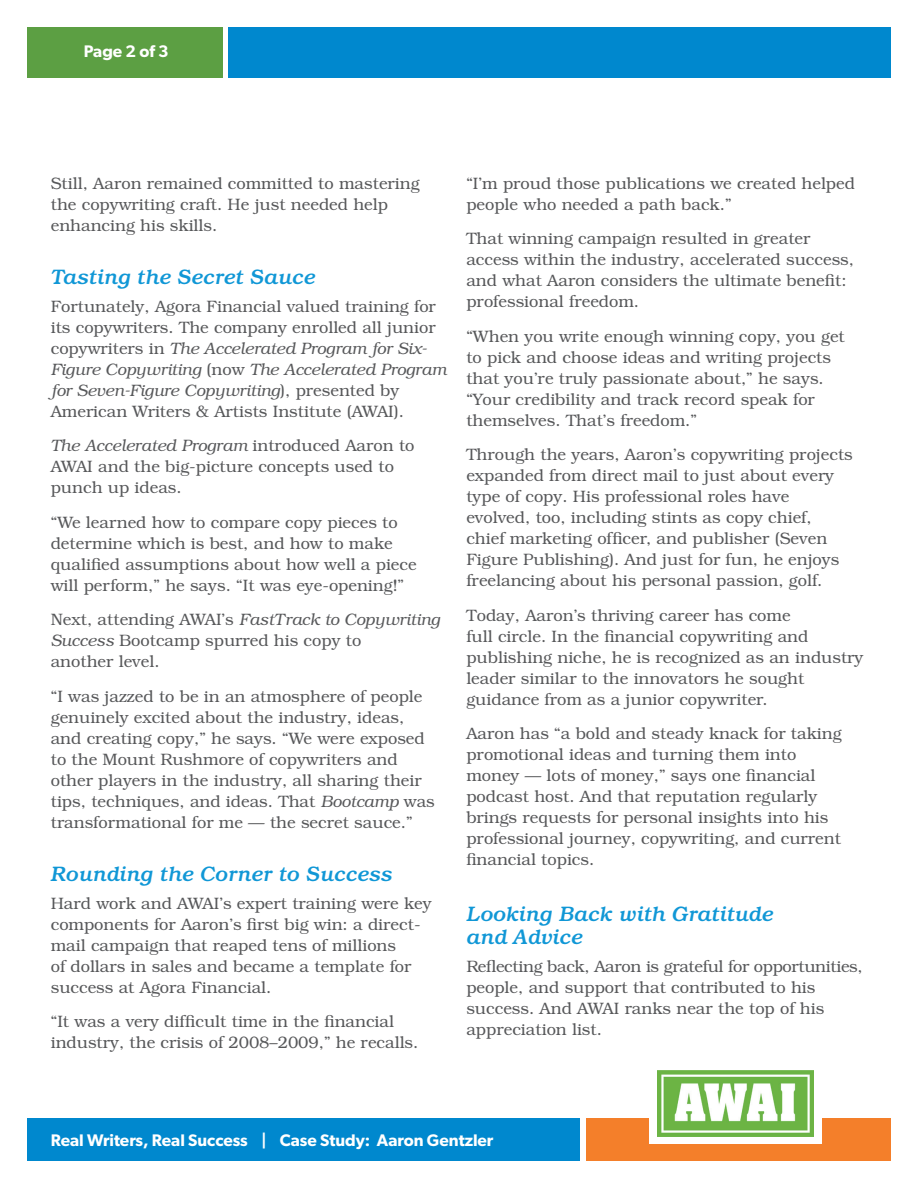
<style>
.page{position:relative;width:918px;height:1188px;background:#fff}
.page>*{position:absolute;margin:0;border:0;box-sizing:border-box;transform-origin:0 0}
.t1{font:italic 500 21px/22.5px "Bookman ITC Std";color:#1097d6}
.t2{font:600 16.8px "Gibson";color:#fff}
.t3{font:300 16.5px/21px "Bookman ITC Std";color:#57585a}
.s1{font-style:italic}
</style>
<div class="page">
<div style="left:229px;top:27px;width:662px;height:51px;background:#0088ce"></div>
<div style="left:27px;top:1119px;width:553px;height:42px;background:#0088ce"></div>
<div style="left:27px;top:27px;width:195px;height:51px;background:#5c9f43"></div>
<div style="left:586px;top:1119px;width:305px;height:42px;background:#f47f2a"></div>
<div style="left:649px;top:1061px;width:173px;height:83px;background:#fff"></div>
<img style="left:657px;top:1070px;width:156px;height:66px">
<p class="t2" style="left:84px;top:42px;width:86px">Page 2 of 3</p>
<p class="t3" style="left:51px;top:174px;width:370px">Still, Aaron remained committed to mastering the copywriting craft. He just needed help enhancing his skills.</p>
<p class="t1" style="left:51px;top:267px;width:266px">Tasting the Secret Sauce</p>
<p class="t3" style="left:51px;top:297px;width:397px">Fortunately, Agora Financial valued training for its copywriters. The company enrolled all junior copywriters in <span class="s1">The Accelerated Program for Six-Figure Copywriting</span> (now <span class="s1">The Accelerated Program for Seven-Figure Copywriting</span>), presented by American Writers &amp; Artists Institute (AWAI).</p>
<p class="t3" style="left:51px;top:436px;width:365px"><span class="s1">The Accelerated Program</span> introduced Aaron to<br>AWAI and the big-picture concepts used to punch up ideas.</p>
<p class="t3" style="left:51px;top:513px;width:367px">“We learned how to compare copy pieces to determine which is best, and how to make qualified assumptions about how well a piece will perform,” he says. “It was eye-opening!”</p>
<p class="t3" style="left:51px;top:610px;width:391px">Next, attending AWAI’s <span class="s1">FastTrack to Copywriting<br>Success</span> Bootcamp spurred his copy to<br>another level.</p>
<p class="t3" style="left:51px;top:687px;width:386px">“I was jazzed to be in an atmosphere of people genuinely excited about the industry, ideas, and creating copy,” he says. “We were exposed to the Mount Rushmore of copywriters and other players in the industry, all sharing their tips, techniques, and ideas. That <span class="s1">Bootcamp</span> was transformational for me — the secret sauce.”</p>
<p class="t1" style="left:51px;top:864px;width:343px">Rounding the Corner to Success</p>
<p class="t3" style="left:51px;top:894px;width:382px">Hard work and AWAI’s expert training were key components for Aaron’s first big win: a direct&shy;mail campaign that reaped tens of millions<br>of dollars in sales and became a template for success at Agora Financial.</p>
<p class="t3" style="left:51px;top:1012px;width:369px">“It was a very difficult time in the financial industry, the crisis of 2008–2009,” he recalls.</p>
<p class="t3" style="left:466px;top:174px;width:390px">“I’m proud those publications we created helped people who needed a path back.”</p>
<p class="t3" style="left:466px;top:229px;width:389px">That winning campaign resulted in greater access within the industry, accelerated success, and what Aaron considers the ultimate benefit: professional freedom.</p>
<p class="t3" style="left:466px;top:327px;width:380px">“When you write enough winning copy, you get to pick and choose ideas and writing projects that you’re truly passionate about,” he says. “Your credibility and track record speak for themselves. That’s freedom.”</p>
<p class="t3" style="left:466px;top:445px;width:388px">Through the years, Aaron’s copywriting projects expanded from direct mail to just about every type of copy. His professional roles have evolved, too, including stints as copy chief, chief marketing officer, and publisher (Seven Figure Publishing). And just for fun, he enjoys freelancing about his personal passion, golf.</p>
<p class="t3" style="left:466px;top:606px;width:399px">Today, Aaron’s thriving career has come<br>full circle. In the financial copywriting and publishing niche, he is recognized as an industry leader similar to the innovators he sought guidance from as a junior copywriter.</p>
<p class="t3" style="left:466px;top:724px;width:377px">Aaron has “a bold and steady knack for taking promotional ideas and turning them into money — lots of money,” says one financial podcast host. And that reputation regularly brings requests for personal insights into his professional journey, copywriting, and current financial topics.</p>
<p class="t1" style="left:466px;top:904px;width:309px">Looking Back with Gratitude and Advice</p>
<p class="t3" style="left:466px;top:957px;width:398px">Reflecting back, Aaron is grateful for opportunities, people, and support that contributed to his success. And AWAI ranks near the top of his appreciation list.</p>
<p class="t2" style="left:51px;top:1130px;width:444px">Real Writers, Real Success | Case Study: Aaron Gentzler</p>
</div>
